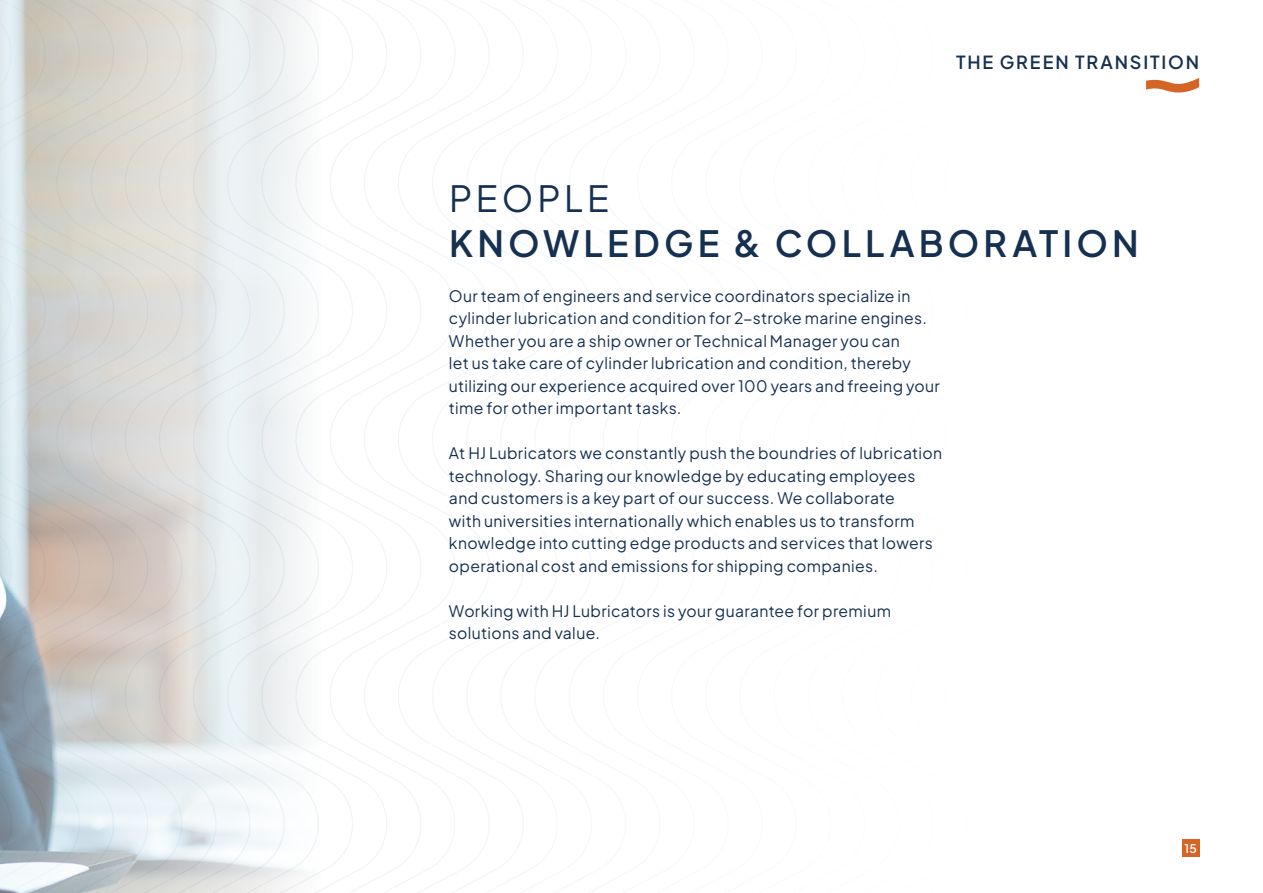
<style>
.page{position:relative;width:1263px;height:893px;background:#fff}
.page>*{position:absolute;margin:0;border:0;box-sizing:border-box;transform-origin:0 0}
.Title_2{font:600 36px "Plus Jakarta Sans";letter-spacing:.115em;color:#153050}
.Title_2__regular{font:36px "Plus Jakarta Sans";letter-spacing:.105em;color:#153050}
.t1{font:600 18px "Plus Jakarta Sans";letter-spacing:.1em;color:#153050}
.Body{font:15.75px/22.5px "Plus Jakarta Sans";letter-spacing:.02em;color:#153050}
.Page_no{font:600 12px "Plus Jakarta Sans";color:#fff}
</style>
<div class="page">
<svg style="left:339px;top:0;width:35px;height:893px"></svg>
<svg style="left:374px;top:0;width:34px;height:893px"></svg>
<svg style="left:408px;top:0;width:34px;height:893px"></svg>
<svg style="left:442px;top:0;width:34px;height:893px"></svg>
<svg style="left:476px;top:0;width:34px;height:893px"></svg>
<svg style="left:510px;top:0;width:34px;height:893px"></svg>
<img style="left:0;top:0;width:321px;height:893px">
<svg style="left:1146px;top:78px;width:53px;height:15px"></svg>
<div style="left:1182px;top:840px;width:17px;height:17px;background:#d56526"></div>
<p class="t1" style="left:956px;top:46px;width:244px">THE GREEN TRANSITION</p>
<p class="Title_2__regular" style="left:449px;top:169px;width:162px">PEOPLE</p>
<p class="Title_2" style="left:449px;top:212px;width:691px">KNOWLEDGE &amp; COLLABORATION</p>
<p class="Body" style="left:449px;top:283px;width:492px">Our team of engineers and service coordinators specialize in cylinder lubrication and condition for 2-stroke marine engines.<br>Whether you are a ship owner or Technical Manager you can<br>let us take care of cylinder lubrication and condition, thereby utilizing our experience acquired over 100 years and freeing your time for other important tasks.</p>
<p class="Body" style="left:449px;top:440px;width:495px">At HJ Lubricators we constantly push the boundries of lubrication technology. Sharing our knowledge by educating employees and customers is a key part of our success. We collaborate<br>with universities internationally which enables us to transform knowledge into cutting edge products and services that lowers operational cost and emissions for shipping companies.</p>
<p class="Body" style="left:449px;top:598px;width:444px">Working with HJ Lubricators is your guarantee for premium solutions and value.</p>
<p class="Page_no" style="left:1185px;top:838px;width:14px">15</p>
</div>
